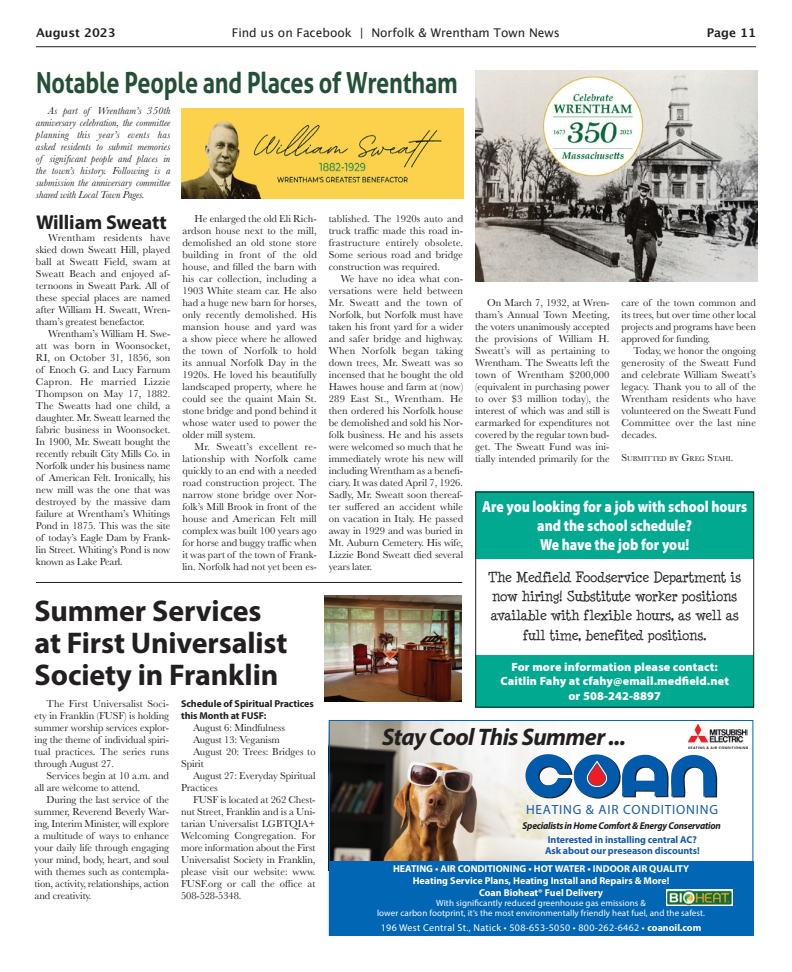
<style>
.page{position:relative;width:792px;height:972px;background:#fff}
.page>*{position:absolute;margin:0;border:0;box-sizing:border-box;transform-origin:0 0}
.t1{font:700 30px/32px "Myriad Pro";letter-spacing:-.005em;color:#231f20}
.t2{font:700 29px "Aller";letter-spacing:-.01em;color:#245035;scale:.81 1}
.t3{font:italic 700 24px "Myriad Pro";letter-spacing:-.025em;color:#231f20}
.t4{font:700 20px "Myriad Pro";letter-spacing:-.005em;color:#231f20}
.t5{font:900 16px/19.2px "Myriad Pro";color:#fff;text-align:center;scale:.85 1}
.t6{font:15px/19.2px "Minya Nouvelle";letter-spacing:-.01em;color:#231f20;text-align:center}
.t7{font:13.4px "Myriad Pro";letter-spacing:.06em;color:#175ba9}
.t8{font:900 12px/14.4px "Myriad Pro";letter-spacing:.01em;color:#fff;text-align:center}
.t9{font:12px "Lucida Grande";color:#231f20}
.t10{font:700 12px "Lucida Grande";color:#231f20}
.t11{font:10.5px/12px "Baskerville";color:#231f20;text-align:justify}
.t12{font:italic 10.5px/12px "Baskerville";color:#231f20;text-align:justify}
.t13{font:700 10px/12px "Myriad Pro";color:#fff;text-align:center}
.t14{font:10px "Myriad Pro";letter-spacing:.03em;color:#fff}
.t15{font:700 10px/11px "Myriad Pro";letter-spacing:-.01em;color:#175ba9}
.t16{font:700 10px/12px "Myriad Pro";letter-spacing:-.005em;color:#231f20}
.t17{font:italic 700 10px "Myriad Pro";letter-spacing:-.025em;color:#231f20;scale:.95 1}
.t18{font:9px/10px "Myriad Pro";letter-spacing:.01em;color:#fff;text-align:center}
.t19{font:7.3px "Baskerville";letter-spacing:-.005em;color:#231f20}
.s1{font-size:10.5px}
.s2{font-weight:700}
</style>
<div class="page">
<hr style="left:36px;top:46px;width:720px;height:1px;background:#231f20">
<img style="left:475px;top:70px;width:282px;height:212px">
<img style="left:181px;top:108px;width:282px;height:91px">
<img style="left:331px;top:722px;width:240px;height:139px">
<div style="left:329px;top:861px;width:424px;height:75px;background:#0166b3"></div>
<svg style="left:525px;top:752px;width:193px;height:47px"></svg>
<img style="left:666px;top:890px;width:67px;height:16px">
<img style="left:688px;top:725px;width:60px;height:24px">
<div style="left:475px;top:492px;width:279px;height:67px;background:#00a990"></div>
<div style="left:475px;top:655px;width:279px;height:53px;background:#00a990"></div>
<div style="left:475px;top:492px;width:279px;height:216px;border:1px solid #231f20"></div>
<hr style="left:36px;top:582px;width:426px;height:1px;background:#231f20">
<img style="left:324px;top:596px;width:137px;height:106px">
<p class="t10" style="left:36px;top:23px;width:81px">August 2023</p>
<p class="t9" style="left:232px;top:26px;width:330px">Find us on Facebook | Norfolk &amp; Wrentham Town News</p>
<p class="t10" style="left:707px;top:23px;width:51px">Page 11</p>
<h2 class="t2" style="left:36px;top:64px;width:522px">Notable People and Places of Wrentham</h2>
<p class="t12" style="left:36px;top:104px;width:136px;text-indent:12px">As part of Wrentham’s 350th anniversary celebration, the committee planning this year’s events has asked residents to submit memories of significant people and places in the town’s history. Following is a submission the anniversary committee shared with Local Town Pages.</p>
<h3 class="t4" style="left:36px;top:209px;width:132px">William Sweatt</h3>
<p class="t11" style="left:36px;top:231px;width:136px;text-align:left;text-indent:12px">Wrentham residents have skied down Sweatt Hill, played ball at Sweatt Field, swam at<br>Sweatt Beach and enjoyed af&shy;ternoons in Sweatt Park. All of these special places are named after William H. Sweatt, Wren&shy;tham’s greatest benefactor.</p>
<p class="t11" style="left:36px;top:327px;width:136px;text-indent:12px">Wrentham’s William H. Swe&shy;att was born in Woonsocket, RI, on October 31, 1856, son of Enoch G. and Lucy Farnum Capron. He married Lizzie Thompson on May 17, 1882.<br>The Sweatts had one child, a daughter. Mr. Sweatt learned the fabric business in Woonsocket.<br>In 1900, Mr. Sweatt bought the recently rebuilt City Mills Co. in Norfolk under his business name of American Felt. Ironically, his new mill was the one that was destroyed by the massive dam failure at Wrentham’s Whitings Pond in 1875. This was the site of today’s Eagle Dam by Frank&shy;lin Street. Whiting’s Pond is now known as Lake Pearl.</p>
<p class="t11" style="left:182px;top:212px;width:136px;text-indent:12px">He enlarged the old Eli Rich&shy;ardson house next to the mill, demolished an old stone store building in front of the old house, and filled the barn with his car collection, including a 1903 White steam car. He also had a huge new barn for horses, only recently demolished. His mansion house and yard was a show piece where he allowed the town of Norfolk to hold its annual Norfolk Day in the 1920s. He loved his beautifully landscaped property, where he could see the quaint Main St. stone bridge and pond behind it whose water used to power the older mill system.</p>
<p class="t11" style="left:182px;top:440px;width:136px;text-indent:12px">Mr. Sweatt’s excellent re&shy;lationship with Norfolk came quickly to an end with a needed road construction project. The narrow stone bridge over Nor&shy;folk’s Mill Brook in front of the house and American Felt mill complex was built 100 years ago for horse and buggy traffic when it was part of the town of Frank&shy;lin. Norfolk had not yet been es-</p>
<p class="t11" style="left:329px;top:212px;width:136px">tablished. The 1920s auto and truck traffic made this road in&shy;frastructure entirely obsolete.<br>Some serious road and bridge construction was required.</p>
<p class="t11" style="left:329px;top:273px;width:136px;text-align:left;text-indent:12px">We have no idea what con&shy;versations were held between<br>Mr. Sweatt and the town of<br>Norfolk, but Norfolk must have taken his front yard for a wider and safer bridge and highway.<br>When Norfolk began taking down trees, Mr. Sweatt was so incensed that he bought the old<br>Hawes house and farm at (now)<br>289 East St., Wrentham. He then ordered his Norfolk house be demolished and sold his Nor&shy;folk business. He and his assets were welcomed so much that he immediately wrote his new will including Wrentham as a benefi&shy;ciary. It was dated April 7, 1926.<br>Sadly, Mr. Sweatt soon thereaf&shy;ter suffered an accident while on vacation in Italy. He passed away in 1929 and was buried in<br>Mt. Auburn Cemetery. His wife,<br>Lizzie Bond Sweatt died several years later.</p>
<p class="t11" style="left:475px;top:297px;width:136px;text-indent:12px">On March 7, 1932, at Wren&shy;tham’s Annual Town Meeting, the voters unanimously accepted the provisions of William H.<br>Sweatt’s will as pertaining to Wrentham. The Sweatts left the town of Wrentham $200,000 (equivalent in purchasing power to over $3 million today), the interest of which was and still is earmarked for expenditures not covered by the regular town bud&shy;get. The Sweatt Fund was ini&shy;tially intended primarily for the</p>
<p class="t11" style="left:622px;top:297px;width:136px">care of the town common and its trees, but over time other local projects and programs have been approved for funding.</p>
<p class="t11" style="left:622px;top:345px;width:136px;text-indent:12px">Today, we honor the ongoing generosity of the Sweatt Fund and celebrate William Sweatt’s legacy. Thank you to all of the Wrentham residents who have volunteered on the Sweatt Fund Committee over the last nine decades.</p>
<p class="t19" style="left:622px;top:454px;width:113px"><span class="s1">S</span>UBMITTED BY <span class="s1">G</span>REG <span class="s1">S</span>TAHL</p>
<h3 class="t5" style="left:482px;top:496px;width:314px">Are you looking for a job with school hours and the school schedule?<br>We have the job for you!</h3>
<h3 class="t6" style="left:488px;top:567px;width:255px">The Medfield Foodservice Department is now hiring! Substitute worker positions available with flexible hours, as well as full time, benefited positions.</h3>
<p class="t8" style="left:500px;top:659px;width:230px">For more information please contact:<br>Caitlin Fahy at cfahy@email.medfield.net or 508-242-8897</p>
<h1 class="t1" style="left:35px;top:593px;width:254px">Summer Services at First Universalist<br>Society in Franklin</h1>
<p class="t11" style="left:35px;top:698px;width:136px;text-indent:12px">The First Universalist Soci&shy;ety in Franklin (FUSF) is holding summer worship services explor&shy;ing the theme of individual spiri&shy;tual practices. The series runs through August 27.</p>
<p class="t11" style="left:35px;top:770px;width:136px;text-indent:12px">Services begin at 10 a.m. and all are welcome to attend.</p>
<p class="t11" style="left:35px;top:794px;width:136px;text-indent:12px">During the last service of the summer, Reverend Beverly War&shy;ing, Interim Minister, will explore a multitude of ways to enhance your daily life through engaging your mind, body, heart, and soul with themes such as contempla&shy;tion, activity, relationships, action and creativity.</p>
<p class="t16" style="left:181px;top:698px;width:134px">Schedule of Spiritual Practices this Month at FUSF:</p>
<p class="t11" style="left:193px;top:722px;width:93px">August 6: Mindfulness</p>
<p class="t11" style="left:193px;top:734px;width:88px">August 13: Veganism</p>
<p class="t11" style="left:193px;top:746px;width:124px">August 20: Trees: Bridges to</p>
<p class="t11" style="left:181px;top:758px;width:24px">Spirit</p>
<p class="t11" style="left:193px;top:770px;width:124px">August 27: Everyday Spiritual</p>
<p class="t11" style="left:181px;top:782px;width:38px">Practices</p>
<p class="t11" style="left:193px;top:794px;width:124px">FUSF is located at 262 Chest-</p>
<p class="t11" style="left:181px;top:806px;width:136px">nut Street, Franklin and is a Uni-</p>
<p class="t11" style="left:181px;top:818px;width:136px">tarian Universalist LGBTQIA+</p>
<p class="t11" style="left:181px;top:830px;width:136px">Welcoming Congregation. For</p>
<p class="t11" style="left:181px;top:842px;width:136px">more information about the First</p>
<p class="t11" style="left:181px;top:854px;width:136px">Universalist Society in Franklin,</p>
<p class="t11" style="left:181px;top:866px;width:136px">please visit our website: www.</p>
<p class="t11" style="left:181px;top:878px;width:136px">FUSF.org or call the office at</p>
<p class="t11" style="left:181px;top:890px;width:62px">508-528-5348.</p>
<h3 class="t3" style="left:382px;top:721px;width:245px">Stay Cool This Summer ...</h3>
<p class="t7" style="left:526px;top:801px;width:194px">HEATING &amp; AIR CONDITIONING</p>
<p class="t17" style="left:523px;top:819px;width:210px">Specialists in Home Comfort &amp; Energy Conservation</p>
<p class="t15" style="left:545px;top:834px;width:156px">Interested in installing central AC?<br>Ask about our preseason discounts!</p>
<p class="t13" style="left:393px;top:863px;width:298px">HEATING • AIR CONDITIONING • HOT WATER • INDOOR AIR QUALITY<br>Heating Service Plans, Heating Install and Repairs &amp; More!<br>Coan Bioheat® Fuel Delivery</p>
<p class="t18" style="left:377px;top:898px;width:330px">With significantly reduced greenhouse gas emissions &amp;<br>lower carbon footprint, it’s the most environmentally friendly heat fuel, and the safest.</p>
<p class="t14" style="left:381px;top:921px;width:322px">196 West Central St., Natick • 508-653-5050 • 800-262-6462 • <span class="s2">coanoil.com</span></p>
</div>
